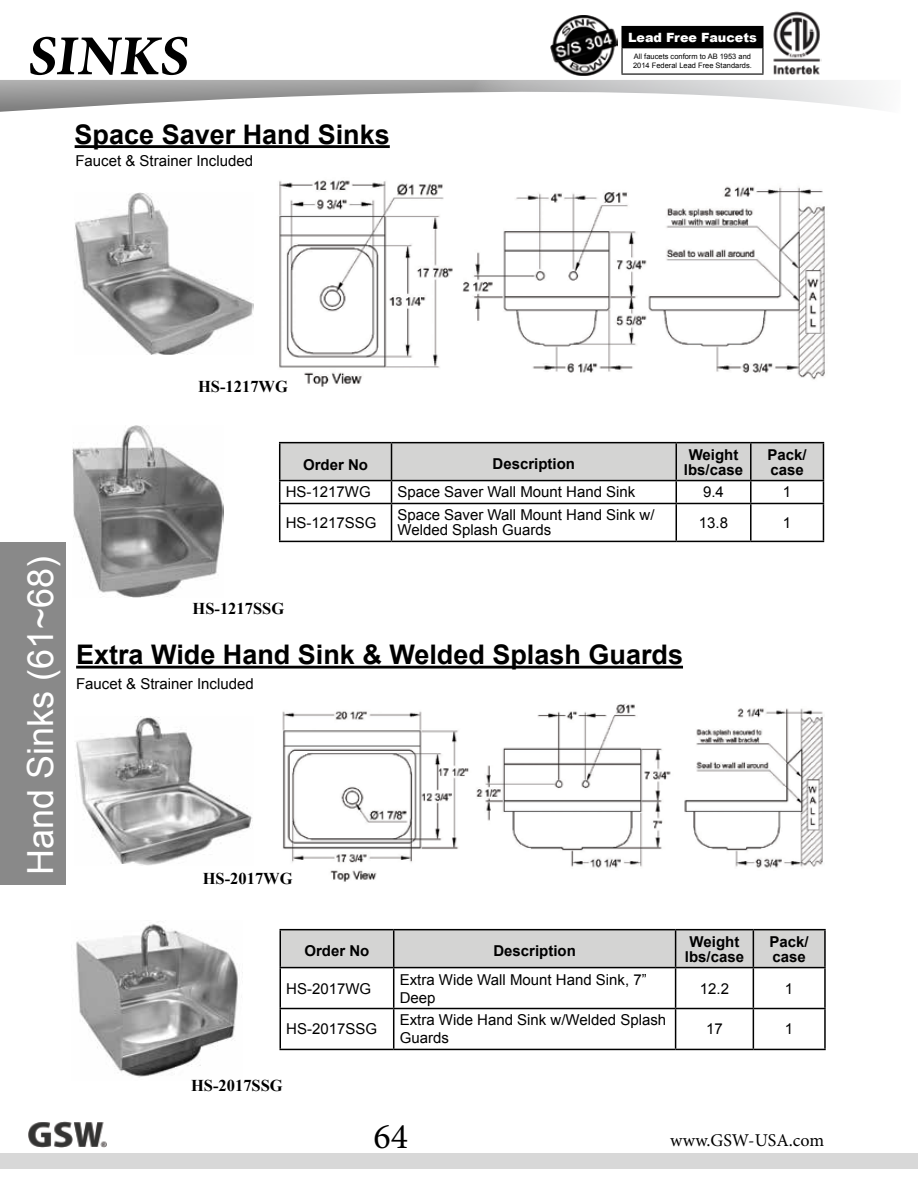
<style>
.page{position:relative;width:918px;height:1188px;background:#fff}
.page>*{position:absolute;margin:0;border:0;box-sizing:border-box;transform-origin:0 0}
.t1{font:700 56.4px "Minion Pro";color:#000}
.t2{font:36px "Arial";color:#fff}
.t3{font:36px "Minion Pro";color:#000}
.t4{font:700 27px "Arial";color:#000}
.t5{font:18px "Minion Pro";color:#000}
.t6{font:700 16.5px "Times New Roman";color:#000}
.t7{font:15px/18px "Arial";color:#000}
.t8{font:700 15px/15px "Arial";color:#000;text-align:center}
.t9{font:900 12.75px "Arial";color:#fff}
.t10{font:7.5px "Arial";color:#000}
</style>
<div class="page">
<div style="left:0;top:542px;width:65px;height:343px;background:#898989"></div>
<svg style="left:279px;top:443px;width:545px;height:60px"></svg>
<hr style="left:279px;top:503px;width:113px;height:1px;background:#000">
<hr style="left:279px;top:504px;width:1px;height:37px;background:#000">
<hr style="left:392px;top:503px;width:284px;height:1px;background:#000">
<hr style="left:391px;top:504px;width:1px;height:37px;background:#000">
<hr style="left:676px;top:503px;width:75px;height:1px;background:#000">
<hr style="left:676px;top:504px;width:1px;height:37px;background:#000">
<hr style="left:751px;top:503px;width:73px;height:1px;background:#000">
<hr style="left:750px;top:504px;width:2px;height:37px;background:#000">
<hr style="left:823px;top:504px;width:1px;height:37px;background:#000">
<hr style="left:279px;top:541px;width:113px;height:1px;background:#000">
<hr style="left:392px;top:541px;width:284px;height:1px;background:#000">
<hr style="left:676px;top:541px;width:75px;height:1px;background:#000">
<hr style="left:751px;top:541px;width:73px;height:1px;background:#000">
<hr style="left:279px;top:442px;width:113px;height:1px;background:#000">
<hr style="left:279px;top:443px;width:1px;height:37px;background:#000">
<hr style="left:392px;top:442px;width:284px;height:1px;background:#000">
<hr style="left:391px;top:443px;width:1px;height:37px;background:#000">
<hr style="left:676px;top:442px;width:75px;height:1px;background:#000">
<hr style="left:676px;top:443px;width:1px;height:37px;background:#000">
<hr style="left:751px;top:442px;width:73px;height:1px;background:#000">
<hr style="left:750px;top:443px;width:2px;height:37px;background:#000">
<hr style="left:823px;top:443px;width:1px;height:37px;background:#000">
<img style="left:279px;top:180px;width:546px;height:207px">
<img style="left:282px;top:704px;width:541px;height:178px">
<div style="left:281px;top:930px;width:543px;height:37px;background:#d4d4d3"></div>
<hr style="left:279px;top:967px;width:115px;height:1px;background:#000">
<hr style="left:279px;top:968px;width:2px;height:40px;background:#000">
<hr style="left:394px;top:967px;width:282px;height:1px;background:#000">
<hr style="left:393px;top:968px;width:1px;height:40px;background:#000">
<hr style="left:676px;top:967px;width:77px;height:1px;background:#000">
<hr style="left:675px;top:968px;width:1px;height:40px;background:#000">
<hr style="left:753px;top:967px;width:73px;height:1px;background:#000">
<hr style="left:753px;top:968px;width:1px;height:40px;background:#000">
<hr style="left:824px;top:968px;width:2px;height:40px;background:#000">
<hr style="left:279px;top:1008px;width:115px;height:1px;background:#000">
<hr style="left:279px;top:1009px;width:2px;height:40px;background:#000">
<hr style="left:394px;top:1008px;width:282px;height:1px;background:#000">
<hr style="left:393px;top:1009px;width:1px;height:40px;background:#000">
<hr style="left:676px;top:1008px;width:77px;height:1px;background:#000">
<hr style="left:675px;top:1009px;width:1px;height:40px;background:#000">
<hr style="left:753px;top:1008px;width:73px;height:1px;background:#000">
<hr style="left:753px;top:1009px;width:1px;height:40px;background:#000">
<hr style="left:824px;top:1009px;width:2px;height:40px;background:#000">
<hr style="left:279px;top:1049px;width:115px;height:1px;background:#000">
<hr style="left:394px;top:1049px;width:282px;height:1px;background:#000">
<hr style="left:676px;top:1049px;width:77px;height:1px;background:#000">
<hr style="left:753px;top:1049px;width:73px;height:1px;background:#000">
<hr style="left:279px;top:929px;width:115px;height:1px;background:#000">
<hr style="left:279px;top:930px;width:2px;height:37px;background:#000">
<hr style="left:394px;top:929px;width:282px;height:1px;background:#000">
<hr style="left:393px;top:930px;width:1px;height:37px;background:#000">
<hr style="left:676px;top:929px;width:77px;height:1px;background:#000">
<hr style="left:675px;top:930px;width:1px;height:37px;background:#000">
<hr style="left:753px;top:929px;width:73px;height:1px;background:#000">
<hr style="left:753px;top:930px;width:1px;height:37px;background:#000">
<hr style="left:824px;top:930px;width:2px;height:37px;background:#000">
<hr style="left:75px;top:145px;width:315px;height:3px;background:#000">
<hr style="left:76px;top:666px;width:607px;height:3px;background:#000">
<img style="left:76px;top:924px;width:167px;height:154px">
<img style="left:75px;top:192px;width:179px;height:163px">
<img style="left:72px;top:426px;width:152px;height:172px">
<img style="left:76px;top:716px;width:177px;height:149px">
<img style="left:29px;top:1121px;width:78px;height:27px">
<div style="left:0;top:1153px;width:918px;height:16px;background:#d8d8d8"></div>
<svg style="left:0;top:73px;width:877px;height:39px"></svg>
<img style="left:550px;top:15px;width:67px;height:61px">
<div style="left:622px;top:26px;width:141px;height:22px;background:#000"></div>
<hr style="left:621px;top:26px;width:143px;height:1px;background:#000">
<hr style="left:621px;top:27px;width:2px;height:21px;background:#000">
<hr style="left:762px;top:27px;width:2px;height:21px;background:#000">
<hr style="left:621px;top:48px;width:2px;height:26px;background:#000">
<hr style="left:762px;top:48px;width:2px;height:26px;background:#000">
<hr style="left:621px;top:74px;width:143px;height:1px;background:#000">
<img style="left:773px;top:11px;width:48px;height:64px">
<h1 class="t1" style="left:27px;top:16px;width:172px">SINKS</h1>
<h3 class="t4" style="left:75px;top:116px;width:317px">Space Saver Hand Sinks</h3>
<p class="t7" style="left:75px;top:152px;width:179px">Faucet &amp; Strainer Included</p>
<p class="t6" style="left:198px;top:375px;width:91px">HS-1217WG</p>
<p class="t9" style="left:628px;top:28px;width:130px">Lead Free Faucets</p>
<p class="t10" style="left:634px;top:52px;width:119px">All faucets conform to AB 1953 and</p>
<p class="t10" style="left:633px;top:61px;width:120px">2014 Federal Lead Free Standards.</p>
<h2 class="t2" style="left:17px;top:875px;width:321px;rotate:-90deg">Hand Sinks (61~68)</h2>
<p class="t8" style="left:303px;top:458px;width:67px">Order No</p>
<p class="t8" style="left:493px;top:456px;width:84px">Description</p>
<p class="t8" style="left:684px;top:447px;width:61px">Weight lbs/case</p>
<p class="t8" style="left:768px;top:447px;width:41px;text-align:left">Pack/ case</p>
<p class="t7" style="left:286px;top:483px;width:87px">HS-1217WG</p>
<p class="t7" style="left:398px;top:483px;width:239px">Space Saver Wall Mount Hand Sink</p>
<p class="t7" style="left:703px;top:483px;width:22px">9.4</p>
<p class="t7" style="left:783px;top:483px;width:10px">1</p>
<p class="t7" style="left:286px;top:514px;width:92px">HS-1217SSG</p>
<p class="t7" style="left:398px;top:508px;width:259px;line-height:15px">Space Saver Wall Mount Hand Sink w/<br>Welded Splash Guards</p>
<p class="t7" style="left:699px;top:514px;width:31px">13.8</p>
<p class="t7" style="left:783px;top:514px;width:10px">1</p>
<p class="t6" style="left:193px;top:597px;width:93px">HS-1217SSG</p>
<h3 class="t4" style="left:76px;top:637px;width:608px">Extra Wide Hand Sink &amp; Welded Splash Guards</h3>
<p class="t7" style="left:76px;top:675px;width:179px">Faucet &amp; Strainer Included</p>
<p class="t6" style="left:203px;top:867px;width:91px">HS-2017WG</p>
<p class="t8" style="left:304px;top:943px;width:67px">Order No</p>
<p class="t8" style="left:493px;top:943px;width:84px">Description</p>
<p class="t8" style="left:685px;top:934px;width:61px">Weight lbs/case</p>
<p class="t8" style="left:770px;top:934px;width:41px;text-align:left">Pack/ case</p>
<p class="t7" style="left:286px;top:979px;width:87px">HS-2017WG</p>
<p class="t7" style="left:400px;top:970px;width:249px">Extra Wide Wall Mount Hand Sink, 7”<br>Deep</p>
<p class="t7" style="left:700px;top:979px;width:31px">12.2</p>
<p class="t7" style="left:785px;top:979px;width:10px">1</p>
<p class="t7" style="left:286px;top:1020px;width:92px">HS-2017SSG</p>
<p class="t7" style="left:400px;top:1011px;width:268px">Extra Wide Hand Sink w/Welded Splash<br>Guards</p>
<p class="t7" style="left:706px;top:1020px;width:18px">17</p>
<p class="t7" style="left:785px;top:1020px;width:10px">1</p>
<p class="t6" style="left:191px;top:1074px;width:93px">HS-2017SSG</p>
<h2 class="t3" style="left:374px;top:1112px;width:36px">64</h2>
<p class="t5" style="left:670px;top:1128px;width:156px">www.GSW-USA.com</p>
</div>
